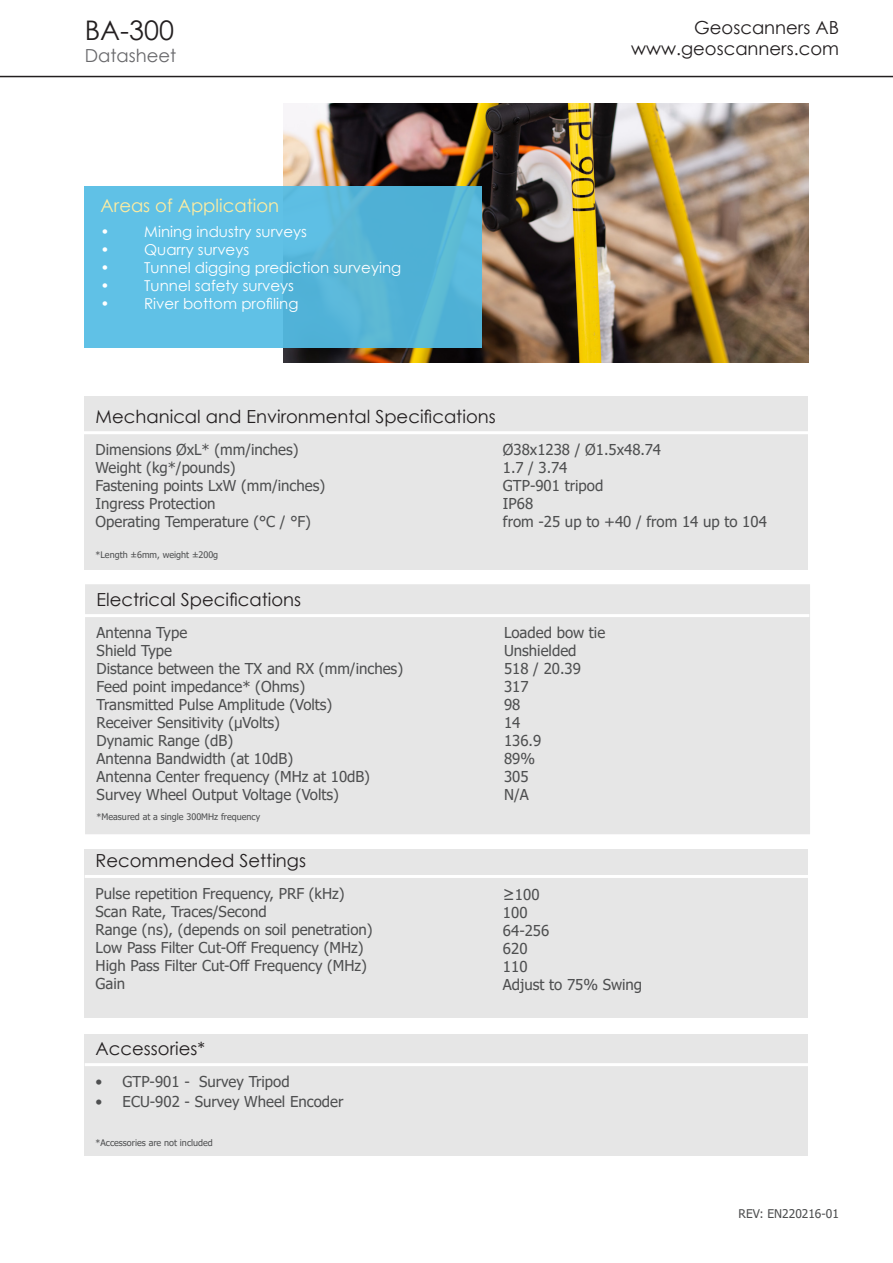
<style>
.page{position:relative;width:893px;height:1263px;background:#fff}
.page>*{position:absolute;margin:0;border:0;box-sizing:border-box;transform-origin:0 0}
.t1{font:27px "Century Gothic";color:#231f20}
.t2{font:18px/21.6px "Century Gothic";color:#231f20;text-align:right}
.t3{font:18px "Century Gothic";color:#ffeda1}
.t4{font:18px "Century Gothic";color:#69696c}
.t5{font:15px "Tahoma";color:#4e4f50}
.t6{font:15px "Century Gothic";color:#fff}
.t7{font:12px "Tahoma";color:#4e4f50}
.t8{font:9px "Tahoma";color:#4e4f50}
.s1{font-size:16.5px}
</style>
<div class="page">
<hr style="left:0;top:76px;width:893px;height:1px;background:#231f20">
<img style="left:283px;top:103px;width:525px;height:260px">
<div style="left:85px;top:186px;width:397px;height:161px;background:linear-gradient(to right,#63c4ea,#53b2d3)"></div>
<div style="left:85px;top:396px;width:723px;height:174px;background:#e6e6e6"></div>
<div style="left:84px;top:849px;width:723px;height:168px;background:#e6e6e6"></div>
<div style="left:84px;top:1034px;width:723px;height:121px;background:#e6e6e6"></div>
<div style="left:86px;top:585px;width:723px;height:248px;background:#e6e6e6"></div>
<hr style="left:84px;top:431px;width:725px;height:3px;background:#fff">
<hr style="left:84px;top:614px;width:725px;height:3px;background:#fff">
<hr style="left:85px;top:875px;width:725px;height:3px;background:#fff">
<hr style="left:85px;top:1063px;width:725px;height:3px;background:#fff">
<h1 class="t1" style="left:85px;top:12px;width:91px">BA-300</h1>
<p class="t4" style="left:85px;top:43px;width:93px">Datasheet</p>
<p class="t2" style="left:631px;top:16px;width:209px">Geoscanners AB www.geoscanners.com</p>
<p class="t3" style="left:101px;top:193px;width:180px">Areas of Application</p>
<p class="t6" style="left:101px;top:221px;width:208px">• Mining industry surveys</p>
<p class="t6" style="left:101px;top:239px;width:150px">• Quarry surveys</p>
<p class="t6" style="left:101px;top:257px;width:302px">• Tunnel digging prediction surveying</p>
<p class="t6" style="left:101px;top:275px;width:195px">• Tunnel safety surveys</p>
<p class="t6" style="left:101px;top:293px;width:199px">• River bottom profiling</p>
<p class="t2" style="left:96px;top:405px;width:402px">Mechanical and Environmental Specifications</p>
<p class="t5" style="left:96px;top:440px;width:204px">Dimensions ØxL* (mm/inches)</p>
<p class="t5" style="left:96px;top:458px;width:142px">Weight (kg*/pounds)</p>
<p class="t5" style="left:96px;top:476px;width:231px">Fastening points LxW (mm/inches)</p>
<p class="t5" style="left:96px;top:494px;width:122px">Ingress Protection</p>
<p class="t5" style="left:96px;top:512px;width:217px">Operating Temperature (°C / °F)</p>
<p class="t8" style="left:96px;top:549px;width:124px">*Length ±6mm, weight ±200g</p>
<p class="t5" style="left:503px;top:440px;width:160px">Ø38x1238 / Ø1.5x48.74</p>
<p class="t5" style="left:503px;top:458px;width:66px">1.7 / 3.74</p>
<p class="t5" style="left:503px;top:476px;width:102px">GTP-901 tripod</p>
<p class="t5" style="left:503px;top:494px;width:32px">IP68</p>
<p class="t5" style="left:503px;top:512px;width:265px">from -25 up to +40 / from 14 up to 104</p>
<p class="t2" style="left:97px;top:588px;width:206px">Electrical Specifications</p>
<p class="t5" style="left:97px;top:623px;width:92px">Antenna Type</p>
<p class="t5" style="left:97px;top:641px;width:77px">Shield Type</p>
<p class="t5" style="left:97px;top:659px;width:308px">Distance between the TX and RX (mm/inches)</p>
<p class="t5" style="left:97px;top:677px;width:210px">Feed point impedance* (Ohms)</p>
<p class="t5" style="left:97px;top:695px;width:237px">Transmitted Pulse Amplitude (Volts)</p>
<p class="t5" style="left:97px;top:713px;width:185px">Receiver Sensitivity (μVolts)</p>
<p class="t5" style="left:97px;top:731px;width:138px">Dynamic Range (dB)</p>
<p class="t5" style="left:97px;top:749px;width:198px">Antenna Bandwidth (at 10dB)</p>
<p class="t5" style="left:97px;top:767px;width:275px">Antenna Center frequency (MHz at 10dB)</p>
<p class="t5" style="left:97px;top:785px;width:244px">Survey Wheel Output Voltage (Volts)</p>
<p class="t8" style="left:97px;top:811px;width:165px">*Measured at a single 300MHz frequency</p>
<p class="t2" style="left:96px;top:849px;width:212px">Recommended Settings</p>
<p class="t5" style="left:504px;top:623px;width:103px">Loaded bow tie</p>
<p class="t5" style="left:504px;top:641px;width:74px">Unshielded</p>
<p class="t5" style="left:504px;top:659px;width:78px">518 / 20.39</p>
<p class="t5" style="left:504px;top:677px;width:26px">317</p>
<p class="t5" style="left:504px;top:695px;width:18px">98</p>
<p class="t5" style="left:504px;top:713px;width:18px">14</p>
<p class="t5" style="left:504px;top:731px;width:39px">136.9</p>
<p class="t5" style="left:504px;top:749px;width:33px">89%</p>
<p class="t5" style="left:504px;top:767px;width:26px">305</p>
<p class="t5" style="left:504px;top:785px;width:26px">N/A</p>
<p class="t5" style="left:96px;top:884px;width:250px">Pulse repetition Frequency, PRF (kHz)</p>
<p class="t5" style="left:96px;top:902px;width:173px">Scan Rate, Traces/Second</p>
<p class="t5" style="left:96px;top:920px;width:278px">Range (ns), (depends on soil penetration)</p>
<p class="t5" style="left:96px;top:938px;width:269px">Low Pass Filter Cut-Off Frequency (MHz)</p>
<p class="t5" style="left:96px;top:956px;width:273px">High Pass Filter Cut-Off Frequency (MHz)</p>
<p class="t5" style="left:96px;top:974px;width:31px">Gain</p>
<p class="t2" style="left:96px;top:1037px;width:111px">Accessories*</p>
<p class="t5" style="left:96px;top:1072px;width:196px">• GTP-901 - Survey Tripod</p>
<p class="t5" style="left:96px;top:1092px;width:249px">• ECU-902 - Survey Wheel Encoder</p>
<p class="t8" style="left:96px;top:1136px;width:119px">*Accessories are not included</p>
<p class="t5" style="left:503px;top:885px;width:38px"><span class="s1">≥</span>100</p>
<p class="t5" style="left:503px;top:903px;width:26px">100</p>
<p class="t5" style="left:503px;top:921px;width:48px">64-256</p>
<p class="t5" style="left:503px;top:939px;width:26px">620</p>
<p class="t5" style="left:503px;top:957px;width:26px">110</p>
<p class="t5" style="left:503px;top:975px;width:141px">Adjust to 75% Swing</p>
<p class="t7" style="left:739px;top:1206px;width:102px">REV: EN220216-01</p>
</div>
